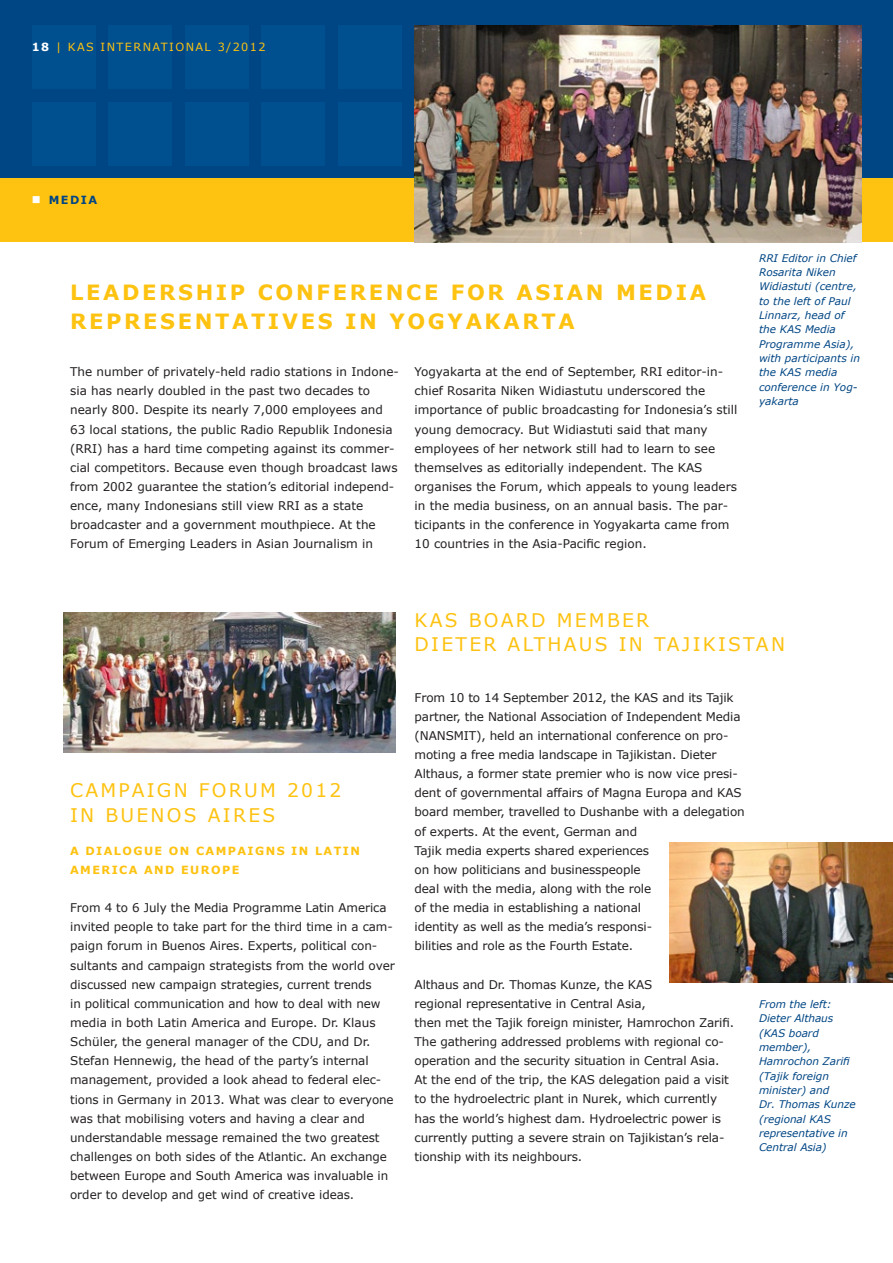
<style>
.page{position:relative;width:893px;height:1263px;background:#fff}
.page>*{position:absolute;margin:0;border:0;box-sizing:border-box;transform-origin:0 0}
.t1{font:700 21px "Verdana";letter-spacing:.125em;color:#fec210}
.t2{font:18.75px/24.5px "Verdana";letter-spacing:.12em;color:#fec210}
.t3{font:12px/19.2px "Verdana";letter-spacing:-.005em;color:#231f20}
.t4{font:700 11.25px/19.2px "Verdana";letter-spacing:.125em;color:#fec210}
.t5{font:11.25px "Verdana";letter-spacing:.125em;color:#fec210}
.t6{font:700 11.25px "Verdana";color:#004684}
.t7{font:italic 10.5px/14.4px "Verdana";color:#004684}
.s1{font-weight:700;color:#fff}
.s2{color:#fff}
</style>
<div class="page">
<div style="left:0;top:0;width:893px;height:179px;background:#004684"></div>
<div style="left:0;top:179px;width:893px;height:63px;background:#fec210"></div>
<div style="left:32px;top:26px;width:64px;height:63px;background:#004f8f"></div>
<div style="left:32px;top:102px;width:64px;height:64px;background:#004f8f"></div>
<div style="left:108px;top:26px;width:64px;height:63px;background:#004f8f"></div>
<div style="left:108px;top:102px;width:64px;height:64px;background:#004f8f"></div>
<div style="left:185px;top:26px;width:64px;height:63px;background:#004f8f"></div>
<div style="left:185px;top:102px;width:64px;height:64px;background:#004f8f"></div>
<div style="left:261px;top:26px;width:64px;height:63px;background:#004f8f"></div>
<div style="left:261px;top:102px;width:64px;height:64px;background:#004f8f"></div>
<div style="left:338px;top:26px;width:64px;height:63px;background:#004f8f"></div>
<div style="left:338px;top:102px;width:64px;height:64px;background:#004f8f"></div>
<img style="left:670px;top:842px;width:223px;height:140px">
<img style="left:415px;top:26px;width:446px;height:216px">
<img style="left:64px;top:612px;width:331px;height:141px">
<p class="t5" style="left:32px;top:40px;width:235px"><span class="s1">18</span> | KAS International 3/2012</p>
<p class="t6" style="left:32px;top:193px;width:67px"><span class="s2">■</span> MEDIA</p>
<h1 class="t1" style="left:70px;top:279px;width:125px">LEADE RSHI</h1>
<h1 class="t1" style="left:230px;top:279px;width:193px">P CONFERENCE</h1>
<h1 class="t1" style="left:451px;top:279px;width:83px">FOR ASI</h1>
<h1 class="t1" style="left:567px;top:279px;width:141px">AN ME DIA</h1>
<h1 class="t1" style="left:70px;top:307px;width:90px">RE PRESE</h1>
<h1 class="t1" style="left:195px;top:307px;width:90px">NTATIVES</h1>
<h1 class="t1" style="left:345px;top:307px;width:231px">I N YOGYAKARTA</h1>
<p class="t3" style="left:70px;top:362px;width:330px">The number of privately-held radio stations in Indone&shy;sia has nearly doubled in the past two decades to nearly 800. Despite its nearly 7,000 employees and 63 local stations, the public Radio Republik Indonesia (RRI) has a hard time competing against its commer&shy;cial competitors. Because even though broadcast laws from 2002 guarantee the station’s editorial independ&shy;ence, many Indonesians still view RRI as a state broadcaster and a government mouthpiece. At the Forum of Emerging Leaders in Asian Journalism in</p>
<p class="t3" style="left:415px;top:362px;width:324px">Yogyakarta at the end of September, RRI editor-in&shy;chief Rosarita N iken Widiastutu underscored the importance of public broadcasting for Indonesia’s still young democracy. But Widiastuti said that many employees of her network still had to learn to see themselves as editorially independent. The KAS organises the Forum, which appeals to young leaders in the media business, on an annual basis. The par&shy;ticipants in the conference in Yogyakarta came from 10 countries in the Asia-Pacific region.</p>
<p class="t7" style="left:759px;top:250px;width:102px">RRI Editor in Chief<br>Rosarita Niken<br>Widiastuti (centre, to the left of Paul<br>Linnarz, head of the KAS Media<br>Programme Asia), with participants in the KAS media conference in Yog&shy;yakarta</p>
<h2 class="t2" style="left:70px;top:778px;width:273px">Campaign forum 2012 in Buenos Aires</h2>
<p class="t4" style="left:70px;top:841px;width:291px">A DIALOGUE ON CAM PAIG NS I N LATI N<br>AME</p>
<p class="t4" style="left:101px;top:860px;width:138px">RICA AND EUROPE</p>
<p class="t3" style="left:70px;top:898px;width:326px">From 4 to 6 July the Media Programme Latin America invited people to take part for the third time in a cam&shy;paign forum in Buenos Aires. Experts, political con&shy;sultants and campaign strategists from the world over discussed new campaign strategies, current trends<br>in political communication and how to deal with new media in both Latin America and Europe. Dr. Klaus Schüler, the general manager of the CDU, and Dr.<br>Stefan Hennewig, the head of the party’s internal management, provided a look ahead to federal elec&shy;tions in Germany in 2013. What was clear to everyone was that mobilising voters and having a clear and understandable message remained the two greatest challenges on both sides of the Atlantic. An exchange between Europe and South America was invaluable in order to develop and get wind of creative ideas.</p>
<h2 class="t2" style="left:415px;top:607px;width:280px">KAS Board member<br>Dieter Althaus in Tajikis</h2>
<h2 class="t2" style="left:743px;top:631px;width:43px">tan</h2>
<p class="t3" style="left:415px;top:687px;width:327px">From 10 to 14 September 2012, the KAS and its Tajik partner, the National Association of Independent Media (NAN</p>
<p class="t3" style="left:415px;top:725px;width:332px;text-indent:31px">SMIT), held an international conference on pro&shy;moting a free media landscape in Tajikistan. Dieter Althaus, a former state premier who is now vice presi&shy;dent of governmental affairs of Magna Europa and KAS board member, travelled to Dushanbe with a delegation of experts. At the event, German and<br>Tajik media experts shared experiences<br>on how politicians and businesspeople<br>deal with the media, along with the role<br>of the media in establishing a national<br>identity as well as the media’s responsi-<br>bilities and role as the Fourth Estate.</p>
<p class="t3" style="left:415px;top:974px;width:321px">Althaus and Dr. Thomas Kunze, the KAS<br>regional representative in Central Asia,<br>then met the Tajik foreign minister, Hamrochon Zarifi.<br>The gathering addressed problems with regional co&shy;operation and the security situation in Central Asia.<br>At the end of the trip, the KAS delegation paid a visit to the hydroelectric plant in N urek, which currently has the world’s highest dam. Hydroelectric power is currently putting a severe strain on Tajikistan’s rela&shy;tionship with its neighbours.</p>
<p class="t7" style="left:759px;top:996px;width:98px">From the left:<br>Dieter Althaus (KAS board member),<br>Hamrochon Zarifi (Tajik foreign minister) and<br>Dr. Thomas Kunze (regional KAS representative in<br>Central Asia)</p>
</div>
